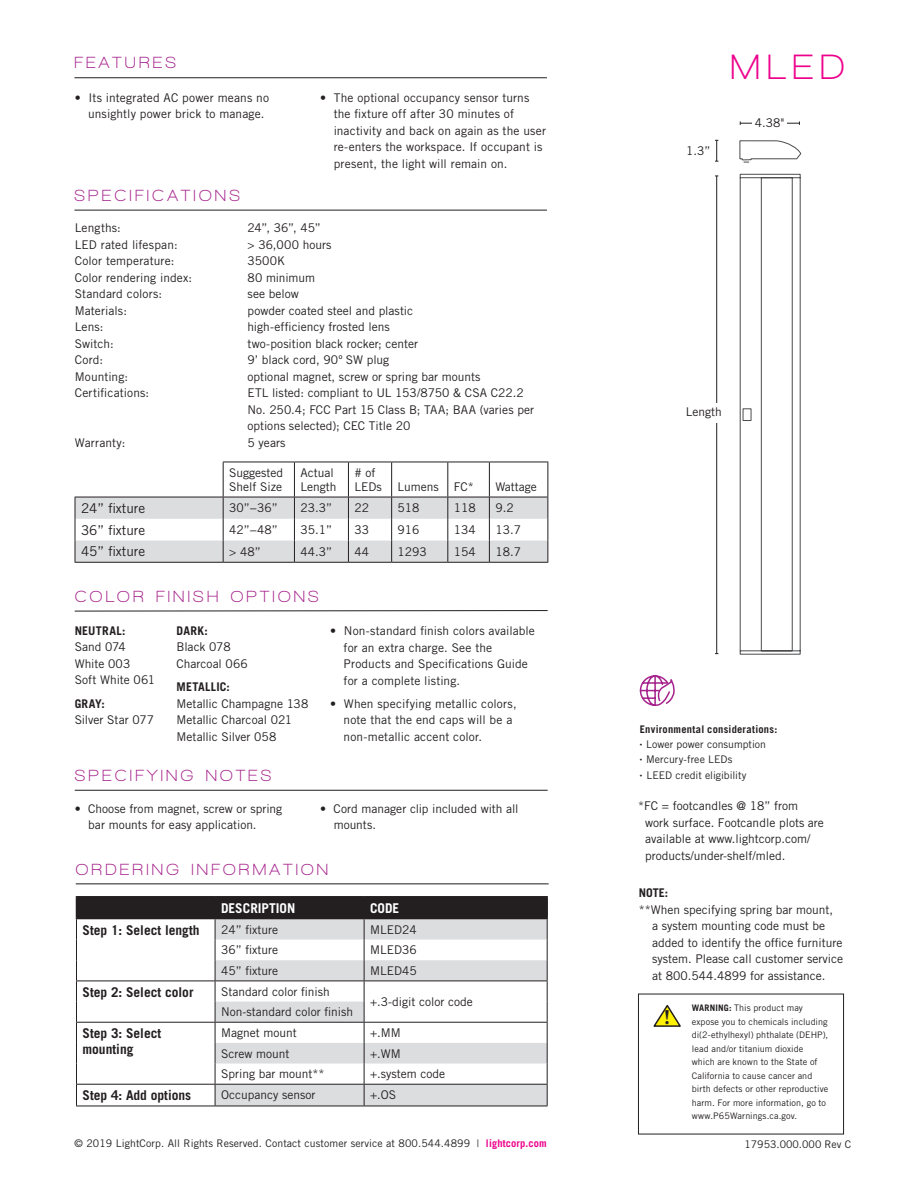
<style>
.page{position:relative;width:918px;height:1188px;background:#fff}
.page>*{position:absolute;margin:0;border:0;box-sizing:border-box;transform-origin:0 0}
.t1{font:700 36px "Walkway";color:#ed028c}
.t2{font:700 21px "Minion Pro";color:#231f20}
.t3{font:700 16.5px "Walkway";letter-spacing:.2em;color:#a6228c}
.t4{font:700 13.5px/16.2px "Trade Gothic LT Std";color:#231f20}
.t5{font:13.5px "Trade Gothic LT Std";color:#231f20}
.t6{font:700 13.5px "Trade Gothic LT Std";color:#fff}
.t7{font:12px/16.5px "Trade Gothic LT Std";color:#231f20}
.t8{font:700 12px "Trade Gothic LT Std";letter-spacing:.02em;color:#231f20}
.t9{font:10.5px "Trade Gothic LT Std";letter-spacing:.01em;color:#231f20}
.t10{font:700 10.5px "Trade Gothic LT Std";letter-spacing:.025em;color:#231f20}
.t11{font:9px/13.5px "Trade Gothic LT Std";letter-spacing:.01em;color:#231f20}
.s1{font-weight:700;color:#ed028c}
.s2{font-family:"Walkway";font-weight:700}
.s3{font-weight:700}
</style>
<div class="page">
<hr style="left:74px;top:77px;width:473px;height:1px;background:#231f20">
<hr style="left:74px;top:210px;width:473px;height:1px;background:#231f20">
<svg style="left:75px;top:462px;width:474px;height:100px"></svg>
<hr style="left:75px;top:562px;width:148px;height:1px;background:#231f20">
<hr style="left:223px;top:562px;width:71px;height:1px;background:#231f20">
<hr style="left:294px;top:562px;width:54px;height:1px;background:#231f20">
<hr style="left:348px;top:562px;width:44px;height:1px;background:#231f20">
<hr style="left:392px;top:562px;width:56px;height:1px;background:#231f20">
<hr style="left:448px;top:562px;width:41px;height:1px;background:#231f20">
<hr style="left:489px;top:562px;width:59px;height:1px;background:#231f20">
<hr style="left:75px;top:790px;width:473px;height:1px;background:#231f20">
<svg style="left:74px;top:610px;width:474px;height:2px"></svg>
<hr style="left:76px;top:896px;width:139px;height:2px;background:#231f20">
<hr style="left:215px;top:896px;width:149px;height:2px;background:#231f20">
<hr style="left:364px;top:896px;width:184px;height:2px;background:#231f20">
<hr style="left:76px;top:1106px;width:139px;height:1px;background:#231f20">
<hr style="left:215px;top:1106px;width:149px;height:1px;background:#231f20">
<hr style="left:364px;top:1106px;width:184px;height:1px;background:#231f20">
<svg style="left:76px;top:897px;width:472px;height:209px"></svg>
<hr style="left:76px;top:1022px;width:139px;height:1px;background:#231f20">
<hr style="left:76px;top:883px;width:473px;height:1px;background:#231f20">
<svg style="left:639px;top:675px;width:36px;height:31px"></svg>
<hr style="left:716px;top:176px;width:1px;height:478px;background:#231f20">
<svg style="left:715px;top:140px;width:3px;height:22px"></svg>
<div style="left:678px;top:403px;width:51px;height:20px;background:#fff"></div>
<hr style="left:740px;top:123px;width:59px;height:1px;background:#231f20">
<svg style="left:740px;top:141px;width:61px;height:513px"></svg>
<div style="left:752px;top:117px;width:34px;height:13px;background:#fff"></div>
<div style="left:638px;top:994px;width:206px;height:140px;border:1px solid #231f20"></div>
<svg style="left:653px;top:1004px;width:28px;height:23px"></svg>
<h3 class="t3" style="left:74px;top:54px;width:103px">FEATURES</h3>
<p class="t7" style="left:88px;top:89px;width:182px;text-indent:-14px">• Its integrated AC power means no unsightly power brick to manage.</p>
<p class="t7" style="left:334px;top:89px;width:214px;text-indent:-14px">• The optional occupancy sensor turns the fixture off after 30 minutes of inactivity and back on again as the user re-enters the workspace. If occupant is present, the light will remain on.</p>
<h3 class="t3" style="left:74px;top:186px;width:167px">SPECIFICATIONS</h3>
<p class="t7" style="left:75px;top:220px;width:119px">Lengths:<br>LED rated lifespan:<br>Color temperature:<br>Color rendering index:<br>Standard colors:<br>Materials:<br>Lens:<br>Switch:<br>Cord:<br>Mounting:<br>Certifications:</p>
<p class="t7" style="left:75px;top:434px;width:52px">Warranty:</p>
<p class="t7" style="left:248px;top:220px;width:288px">24”, 36”, 45”<br>&gt; 36,000 hours<br>3500K<br>80 minimum<br>see below<br>powder coated steel and plastic<br>high-efficiency frosted lens<br>two-position black rocker; center<br>9’ black cord, 90o SW plug<br>optional magnet, screw or spring bar mounts<br>ETL listed: compliant to UL 153/8750 &amp; CSA C22.2<br>No. 250.4; FCC Part 15 Class B; TAA; BAA (varies per options selected); CEC Title 20<br>5 years</p>
<p class="t7" style="left:229px;top:465px;width:55px;line-height:14.4px">Suggested<br>Shelf Size</p>
<p class="t7" style="left:300px;top:465px;width:38px;line-height:14.4px">Actual<br>Length</p>
<p class="t7" style="left:354px;top:465px;width:29px;line-height:14.4px"># of<br>LEDs</p>
<p class="t7" style="left:398px;top:478px;width:78px">Lumens FC*</p>
<p class="t7" style="left:495px;top:478px;width:43px">Wattage</p>
<p class="t5" style="left:81px;top:500px;width:66px">24” fixture</p>
<p class="t7" style="left:229px;top:500px;width:50px">30”−36”</p>
<p class="t7" style="left:300px;top:500px;width:33px">23.3”</p>
<p class="t7" style="left:354px;top:500px;width:16px">22</p>
<p class="t7" style="left:398px;top:500px;width:23px">518</p>
<p class="t7" style="left:454px;top:500px;width:23px">118</p>
<p class="t7" style="left:495px;top:500px;width:20px">9.2</p>
<p class="t5" style="left:81px;top:522px;width:66px">36” fixture</p>
<p class="t7" style="left:229px;top:521px;width:50px">42”−48”</p>
<p class="t7" style="left:300px;top:521px;width:33px">35.1”</p>
<p class="t7" style="left:354px;top:521px;width:16px">33</p>
<p class="t7" style="left:398px;top:521px;width:23px">916</p>
<p class="t7" style="left:454px;top:521px;width:23px">134</p>
<p class="t7" style="left:495px;top:521px;width:27px">13.7</p>
<p class="t5" style="left:81px;top:543px;width:66px">45” fixture</p>
<p class="t7" style="left:229px;top:543px;width:33px">&gt; 48”</p>
<p class="t7" style="left:300px;top:543px;width:33px">44.3”</p>
<p class="t7" style="left:354px;top:543px;width:16px">44</p>
<p class="t7" style="left:398px;top:543px;width:31px">1293</p>
<p class="t7" style="left:454px;top:543px;width:23px">154</p>
<p class="t7" style="left:495px;top:543px;width:27px">18.7</p>
<h3 class="t3" style="left:75px;top:587px;width:246px">COLOR FINISH OPTIONS</h3>
<p class="t8" style="left:75px;top:623px;width:52px">NEUTRAL:</p>
<p class="t7" style="left:75px;top:639px;width:82px">Sand 074<br>White 003<br>Soft White 061</p>
<p class="t8" style="left:75px;top:696px;width:32px">GRAY:</p>
<p class="t7" style="left:75px;top:712px;width:81px">Silver Star 077</p>
<p class="t8" style="left:177px;top:623px;width:33px">DARK:</p>
<p class="t7" style="left:177px;top:639px;width:73px">Black 078<br>Charcoal 066</p>
<p class="t8" style="left:177px;top:680px;width:55px">METALLIC:</p>
<p class="t7" style="left:177px;top:695px;width:133px">Metallic Champagne 138<br>Metallic Charcoal 021<br>Metallic Silver 058</p>
<h3 class="t3" style="left:75px;top:766px;width:198px">SPECIFYING NOTES</h3>
<p class="t7" style="left:344px;top:622px;width:193px;text-indent:-14px">• Non-standard finish colors available for an extra charge. See the<br>Products and Specifications Guide for a complete listing.</p>
<p class="t7" style="left:344px;top:695px;width:175px;text-indent:-14px">• When specifying metallic colors, note that the end caps will be a non-metallic accent color.</p>
<p class="t7" style="left:88px;top:800px;width:195px;text-indent:-14px">• Choose from magnet, screw or spring bar mounts for easy application.</p>
<p class="t7" style="left:334px;top:800px;width:186px;text-indent:-14px">• Cord manager clip included with all mounts.</p>
<h3 class="t3" style="left:76px;top:860px;width:254px">ORDERING INFORMATION</h3>
<p class="t6" style="left:221px;top:899px;width:76px">DESCRIPTION</p>
<p class="t6" style="left:370px;top:899px;width:31px">CODE</p>
<p class="t4" style="left:83px;top:922px;width:119px">Step 1: Select length</p>
<p class="t7" style="left:221px;top:921px;width:58px">24” fixture</p>
<p class="t7" style="left:370px;top:921px;width:48px">MLED24</p>
<p class="t7" style="left:221px;top:942px;width:58px">36” fixture</p>
<p class="t7" style="left:370px;top:942px;width:48px">MLED36</p>
<p class="t7" style="left:221px;top:962px;width:58px">45” fixture</p>
<p class="t7" style="left:370px;top:962px;width:48px">MLED45</p>
<p class="t4" style="left:82px;top:984px;width:113px">Step 2: Select color</p>
<p class="t7" style="left:221px;top:983px;width:110px">Standard color finish</p>
<p class="t7" style="left:370px;top:993px;width:104px">+.3-digit color code</p>
<p class="t7" style="left:221px;top:1004px;width:133px">Non-standard color finish</p>
<p class="t4" style="left:82px;top:1025px;width:80px">Step 3: Select mounting</p>
<p class="t7" style="left:221px;top:1024px;width:77px">Magnet mount</p>
<p class="t7" style="left:370px;top:1024px;width:32px">+.MM</p>
<p class="t7" style="left:221px;top:1045px;width:70px">Screw mount</p>
<p class="t7" style="left:370px;top:1045px;width:32px">+.WM</p>
<p class="t7" style="left:221px;top:1066px;width:105px">Spring bar mount**</p>
<p class="t7" style="left:370px;top:1066px;width:77px">+.system code</p>
<p class="t4" style="left:82px;top:1087px;width:110px">Step 4: Add options</p>
<p class="t7" style="left:221px;top:1087px;width:96px">Occupancy sensor</p>
<p class="t7" style="left:370px;top:1087px;width:28px">+.OS</p>
<p class="t9" style="left:75px;top:1137px;width:474px">© 2019 LightCorp. All Rights Reserved. Contact customer service at 800.544.4899 | <span class="s1">lightcorp.com</span></p>
<h1 class="t1" style="left:730px;top:48px;width:116px">MLED</h1>
<p class="t7" style="left:686px;top:142px;width:26px">1.3”</p>
<p class="t7" style="left:755px;top:114px;width:31px">4.38"</p>
<p class="t7" style="left:686px;top:403px;width:38px">Length</p>
<p class="t10" style="left:640px;top:722px;width:139px">Environmental considerations:</p>
<p class="t9" style="left:640px;top:737px;width:128px"><span class="s2">•</span> Lower power consumption</p>
<p class="t9" style="left:640px;top:752px;width:94px"><span class="s2">•</span> Mercury-free LEDs</p>
<p class="t9" style="left:640px;top:769px;width:108px"><span class="s2">•</span> LEED credit eligibility</p>
<p class="t7" style="left:645px;top:798px;width:180px;text-indent:-7px">*FC = footcandles @ 18” from work surface. Footcandle plots are available at www.lightcorp.com/ products/under-shelf/mled.</p>
<p class="t8" style="left:639px;top:885px;width:31px">NOTE:</p>
<p class="t7" style="left:652px;top:901px;width:192px;text-indent:-14px">**When specifying spring bar mount,<br>a system mounting code must be added to identify the office furniture system. Please call customer service at 800.544.4899 for assistance.</p>
<h2 class="t2" style="left:664px;top:1003px;width:7px">!</h2>
<p class="t11" style="left:692px;top:1001px;width:138px"><span class="s3">WARNING:</span> This product may expose you to chemicals including di(2-ethylhexyl) phthalate (DEHP), lead and/or titanium dioxide which are known to the State of<br>California to cause cancer and birth defects or other reproductive harm. For more information, go to www.P65Warnings.ca.gov.</p>
<p class="t9" style="left:744px;top:1138px;width:108px">17953.000.000 Rev C</p>
</div>
